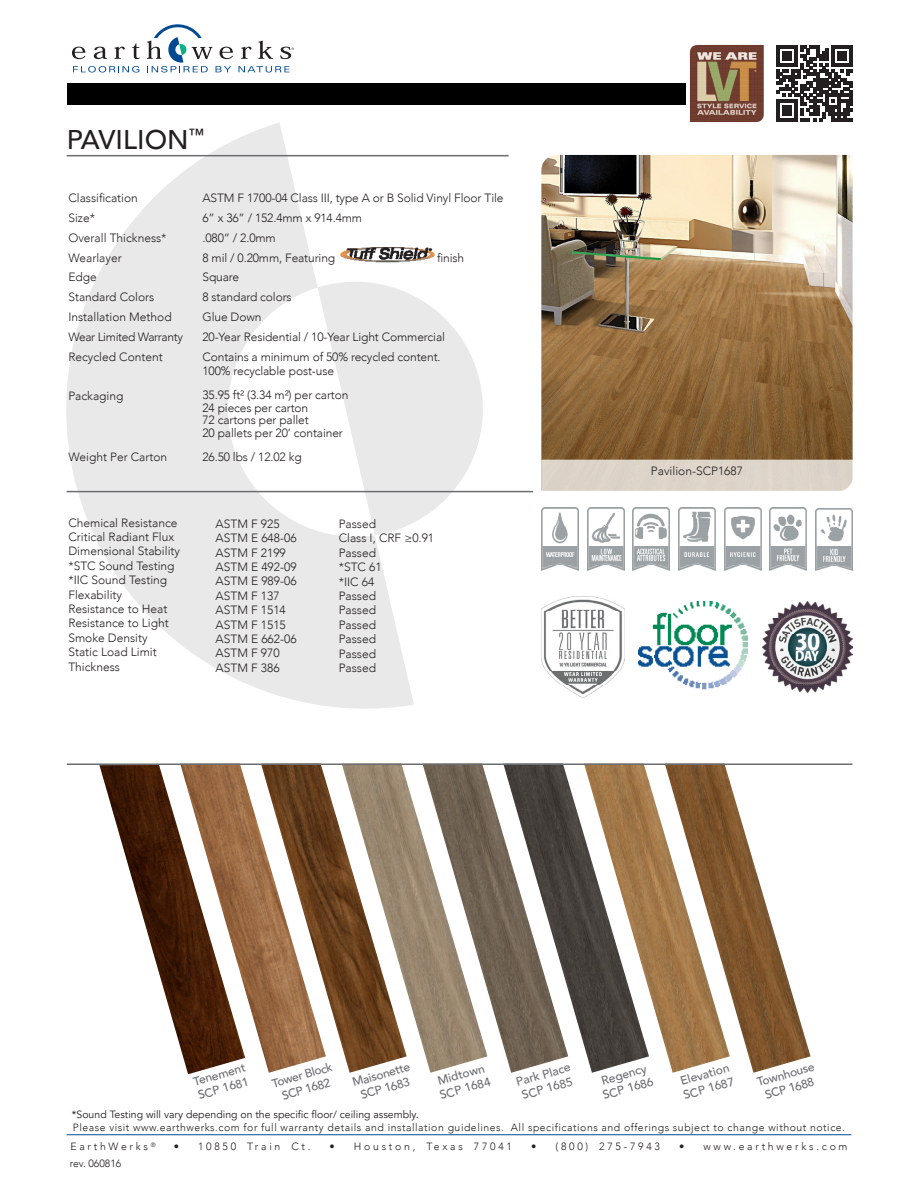
<style>
.page{position:relative;width:918px;height:1188px;background:#fff}
.page>*{position:absolute;margin:0;border:0;box-sizing:border-box;transform-origin:0 0}
.t1{font:500 27px "Avenir";color:#231f20}
.t2{font:300 12px "Avenir";color:#231f20}
.t3{font:500 12px/14.4px "Avenir";color:#6c6d70;text-align:center}
.t4{font:300 12px "Avenir";letter-spacing:-.03em;color:#231f20}
.t5{font:300 10.5px "Avenir";letter-spacing:.05em;color:#231f20}
.t6{font:300 10.5px "Avenir";letter-spacing:.26em;color:#231f20}
.t7{font:10.5px "Avenir";color:#231f20}
.t8{font:300 10.5px "Avenir";color:#231f20}
</style>
<div class="page">
<svg style="left:414px;top:296px;width:76px;height:226px;fill:#e9e9e9"></svg>
<svg style="left:66px;top:123px;width:348px;height:586px;fill:#e9e9e9"></svg>
<svg style="left:73px;top:66px;width:66px;height:7px"></svg>
<svg style="left:72px;top:47px;width:13px;height:12px"></svg>
<svg style="left:94px;top:47px;width:13px;height:12px"></svg>
<svg style="left:114px;top:47px;width:11px;height:12px"></svg>
<svg style="left:132px;top:43px;width:8px;height:16px"></svg>
<svg style="left:147px;top:24px;width:147px;height:49px"></svg>
<hr style="left:67px;top:491px;width:466px;height:1px;background:#6c6d70">
<hr style="left:67px;top:155px;width:442px;height:1px;background:#6c6d70">
<img style="left:541px;top:155px;width:312px;height:305px">
<img style="left:99px;top:765px;width:93px;height:309px">
<img style="left:180px;top:765px;width:81px;height:308px">
<img style="left:261px;top:765px;width:81px;height:308px">
<img style="left:342px;top:765px;width:81px;height:308px">
<img style="left:423px;top:765px;width:80px;height:308px">
<img style="left:503px;top:765px;width:81px;height:308px">
<img style="left:584px;top:765px;width:81px;height:308px">
<img style="left:665px;top:765px;width:146px;height:308px">
<img style="left:338px;top:248px;width:97px;height:15px">
<hr style="left:67px;top:763px;width:786px;height:2px;background:#6c6d70">
<div style="left:541px;top:460px;width:312px;height:31px;background:#ddd4c9"></div>
<img style="left:541px;top:508px;width:37px;height:62px">
<img style="left:587px;top:508px;width:37px;height:62px">
<img style="left:633px;top:508px;width:37px;height:62px">
<img style="left:678px;top:508px;width:37px;height:62px">
<img style="left:724px;top:508px;width:37px;height:62px">
<img style="left:770px;top:508px;width:37px;height:62px">
<img style="left:816px;top:508px;width:37px;height:63px">
<svg style="left:777px;top:45px;width:76px;height:76px"></svg>
<hr style="left:67px;top:1134px;width:784px;height:1px;background:#00498f">
<img style="left:639px;top:602px;width:109px;height:88px">
<img style="left:762px;top:601px;width:91px;height:91px">
<img style="left:542px;top:597px;width:83px;height:100px">
<div style="left:67px;top:84px;width:683px;height:21px;background:#000"></div>
<img style="left:687px;top:45px;width:77px;height:78px">
<p class="t1" style="left:67px;top:116px;width:139px">PAVILION<sup>™</sup></p>
<p class="t2" style="left:68px;top:191px;width:71px">Classification</p>
<p class="t2" style="left:68px;top:211px;width:28px">Size*</p>
<p class="t2" style="left:68px;top:231px;width:100px">Overall Thickness*</p>
<p class="t2" style="left:68px;top:250px;width:55px">Wearlayer</p>
<p class="t2" style="left:68px;top:270px;width:30px">Edge</p>
<p class="t2" style="left:68px;top:290px;width:88px">Standard Colors</p>
<p class="t2" style="left:68px;top:310px;width:105px">Installation Method</p>
<p class="t4" style="left:68px;top:330px;width:116px">Wear Limited Warranty</p>
<p class="t2" style="left:68px;top:350px;width:96px">Recycled Content</p>
<p class="t2" style="left:68px;top:388px;width:57px">Packaging</p>
<p class="t2" style="left:68px;top:450px;width:100px">Weight Per Carton</p>
<p class="t2" style="left:202px;top:191px;width:303px">ASTM F 1700-04 Class III, type A or B Solid Vinyl Floor Tile</p>
<p class="t2" style="left:202px;top:211px;width:161px">6” x 36” / 152.4mm x 914.4mm</p>
<p class="t2" style="left:202px;top:231px;width:75px">.080” / 2.0mm</p>
<p class="t2" style="left:202px;top:250px;width:134px">8 mil / 0.20mm, Featuring</p>
<p class="t2" style="left:437px;top:250px;width:29px">finish</p>
<p class="t2" style="left:202px;top:270px;width:38px">Square</p>
<p class="t2" style="left:202px;top:290px;width:91px">8 standard colors</p>
<p class="t2" style="left:202px;top:310px;width:60px">Glue Down</p>
<p class="t2" style="left:202px;top:330px;width:244px">20-Year Residential / 10-Year Light Commercial</p>
<p class="t2" style="left:202px;top:350px;width:240px">Contains a minimum of 50% recycled content.</p>
<p class="t2" style="left:202px;top:364px;width:133px">100% recyclable post-use</p>
<p class="t2" style="left:202px;top:388px;width:147px">35.95 ft² (3.34 m²) per carton</p>
<p class="t2" style="left:202px;top:401px;width:107px">24 pieces per carton</p>
<p class="t2" style="left:202px;top:413px;width:108px">72 cartons per pallet</p>
<p class="t2" style="left:202px;top:425px;width:142px">20 pallets per 20’ container</p>
<p class="t2" style="left:202px;top:450px;width:101px">26.50 lbs / 12.02 kg</p>
<p class="t2" style="left:68px;top:515px;width:111px">Chemical Resistance</p>
<p class="t2" style="left:68px;top:530px;width:107px">Critical Radiant Flux</p>
<p class="t2" style="left:68px;top:544px;width:113px">Dimensional Stability</p>
<p class="t2" style="left:68px;top:559px;width:108px">*STC Sound Testing</p>
<p class="t2" style="left:68px;top:573px;width:100px">*IIC Sound Testing</p>
<p class="t2" style="left:68px;top:587px;width:55px">Flexability</p>
<p class="t2" style="left:68px;top:602px;width:101px">Resistance to Heat</p>
<p class="t2" style="left:68px;top:616px;width:102px">Resistance to Light</p>
<p class="t2" style="left:68px;top:631px;width:81px">Smoke Density</p>
<p class="t2" style="left:68px;top:645px;width:90px">Static Load Limit</p>
<p class="t2" style="left:68px;top:659px;width:53px">Thickness</p>
<p class="t2" style="left:216px;top:517px;width:66px">ASTM F 925</p>
<p class="t2" style="left:216px;top:531px;width:82px">ASTM E 648-06</p>
<p class="t2" style="left:216px;top:545px;width:72px">ASTM F 2199</p>
<p class="t2" style="left:216px;top:560px;width:82px">ASTM E 492-09</p>
<p class="t2" style="left:216px;top:574px;width:82px">ASTM E 989-06</p>
<p class="t2" style="left:216px;top:589px;width:66px">ASTM F 137</p>
<p class="t2" style="left:216px;top:603px;width:72px">ASTM F 1514</p>
<p class="t2" style="left:216px;top:617px;width:72px">ASTM F 1515</p>
<p class="t2" style="left:216px;top:632px;width:82px">ASTM E 662-06</p>
<p class="t2" style="left:216px;top:646px;width:66px">ASTM F 970</p>
<p class="t2" style="left:216px;top:661px;width:66px">ASTM F 386</p>
<p class="t2" style="left:339px;top:517px;width:39px">Passed</p>
<p class="t2" style="left:339px;top:531px;width:97px">Class I, CRF ≥0.91</p>
<p class="t2" style="left:339px;top:546px;width:39px">Passed</p>
<p class="t2" style="left:339px;top:560px;width:44px">*STC 61</p>
<p class="t2" style="left:339px;top:574px;width:37px">*IIC 64</p>
<p class="t2" style="left:339px;top:589px;width:39px">Passed</p>
<p class="t2" style="left:339px;top:603px;width:39px">Passed</p>
<p class="t2" style="left:339px;top:618px;width:39px">Passed</p>
<p class="t2" style="left:339px;top:632px;width:39px">Passed</p>
<p class="t2" style="left:339px;top:646px;width:39px">Passed</p>
<p class="t2" style="left:339px;top:661px;width:39px">Passed</p>
<p class="t2" style="left:651px;top:463px;width:94px">Pavilion-SCP1687</p>
<p class="t3" style="left:191px;top:1074px;width:55px;text-align:left;rotate:-16deg">Tenement<br>SCP 1681</p>
<p class="t3" style="left:270px;top:1076px;width:64px;rotate:-16deg">Tower Block<br>SCP 1682</p>
<p class="t3" style="left:351px;top:1075px;width:61px;rotate:-16deg">Maisonette<br>SCP 1683</p>
<p class="t3" style="left:436px;top:1073px;width:50px;rotate:-16deg">Midtown</p>
<p class="t3" style="left:438px;top:1088px;width:54px;rotate:-16deg">SCP 1684</p>
<p class="t3" style="left:514px;top:1074px;width:58px;text-align:left;rotate:-16deg">Park Place<br>SCP 1685</p>
<p class="t3" style="left:600px;top:1073px;width:48px;rotate:-16deg">Regency</p>
<p class="t3" style="left:601px;top:1088px;width:54px;rotate:-16deg">SCP 1686</p>
<p class="t3" style="left:679px;top:1074px;width:52px;rotate:-16deg">Elevation</p>
<p class="t3" style="left:682px;top:1088px;width:54px;rotate:-16deg">SCP 1687</p>
<p class="t3" style="left:755px;top:1075px;width:61px;rotate:-16deg">Townhouse<br>SCP 1688</p>
<p class="t7" style="left:72px;top:1108px;width:348px">*Sound Testing will vary depending on the specific floor/ ceiling assembly.</p>
<p class="t5" style="left:73px;top:1121px;width:774px">Please visit www.earthwerks.com for full warranty details and installation guidelines. All specifications and offerings subject to change without notice.</p>
<p class="t6" style="left:70px;top:1140px;width:87px">EarthWerks <sup>®</sup></p>
<p class="t6" style="left:174px;top:1140px;width:138px">• 10850 Train Ct.</p>
<p class="t6" style="left:330px;top:1140px;width:184px">• Houston, Texas 77041</p>
<p class="t6" style="left:531px;top:1140px;width:130px">• (800) 275-7943</p>
<p class="t6" style="left:679px;top:1140px;width:170px">• www.earthwerks.com</p>
<p class="t8" style="left:70px;top:1157px;width:53px">rev. 060816</p>
</div>
